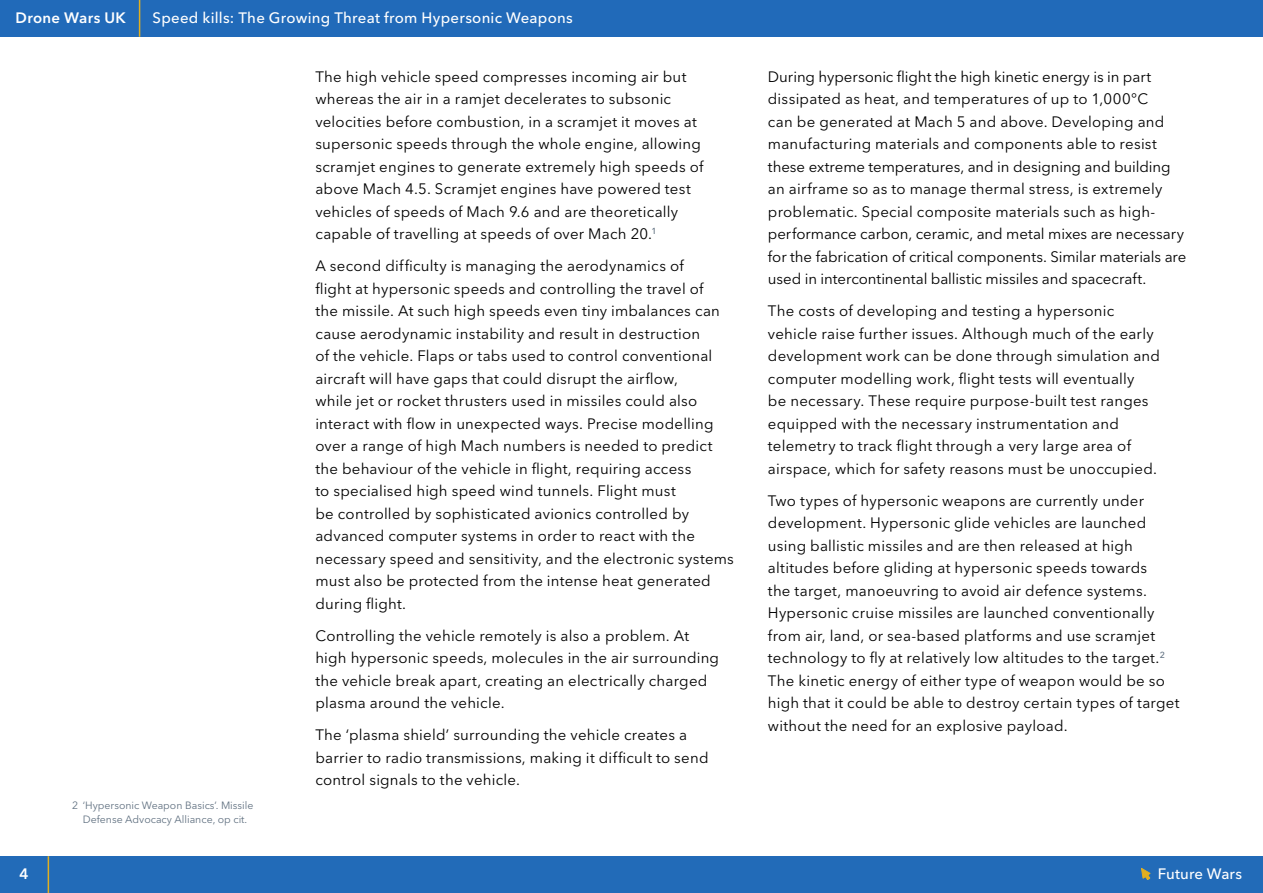
<style>
.page{position:relative;width:1263px;height:893px;background:#fff}
.page>*{position:absolute;margin:0;border:0;box-sizing:border-box;transform-origin:0 0}
.Body{font:15px/22.5px "Avenir Next LT Pro";letter-spacing:.015em;color:#000}
.t1{font:500 15px "Avenir Next LT Pro";letter-spacing:.015em;color:#fff}
.t2{font:600 15px "Avenir Next LT Pro";letter-spacing:.02em;color:#fff}
.Footnote{font:10.5px/13.5px "Avenir Next LT Pro";color:#617181;text-align:center}
</style>
<div class="page">
<div style="left:0;top:856px;width:1263px;height:37px;background:#226bb8"></div>
<div style="left:0;top:0;width:1263px;height:37px;background:#216ab9"></div>
<svg style="left:1141px;top:868px;width:10px;height:12px"></svg>
<hr style="left:48px;top:856px;width:1px;height:37px;background:#e1af20">
<hr style="left:139px;top:0;width:1px;height:37px;background:#e1af20">
<p class="t2" style="left:16px;top:9px;width:112px">Drone Wars UK</p>
<p class="t1" style="left:153px;top:9px;width:422px">Speed kills: The Growing Threat from Hypersonic Weapons</p>
<p class="Footnote" style="left:72px;top:799px;width:183px">2 ‘Hypersonic Weapon Basics’. Missile<br>Defense Advocacy Alliance, op cit.</p>
<p class="Body" style="left:315px;top:65px;width:390px">The high vehicle speed compresses incoming air but whereas the air in a ramjet decelerates to subsonic velocities before combustion, in a scramjet it moves at supersonic speeds through the whole engine, allowing scramjet engines to generate extremely high speeds of above Mach 4.5. Scramjet engines have powered test vehicles of speeds of Mach 9.6 and are theoretically capable of travelling at speeds of over Mach 20.<sup>1</sup></p>
<p class="Body" style="left:315px;top:255px;width:420px">A second difficulty is managing the aerodynamics of<br>flight at hypersonic speeds and controlling the travel of<br>the missile. At such high speeds even tiny imbalances can cause aerodynamic instability and result in destruction<br>of the vehicle. Flaps or tabs used to control conventional aircraft will have gaps that could disrupt the airflow,<br>while jet or rocket thrusters used in missiles could also interact with flow in unexpected ways. Precise modelling over a range of high Mach numbers is needed to predict the behaviour of the vehicle in flight, requiring access<br>to specialised high speed wind tunnels. Flight must<br>be controlled by sophisticated avionics controlled by advanced computer systems in order to react with the necessary speed and sensitivity, and the electronic systems must also be protected from the intense heat generated during flight.</p>
<p class="Body" style="left:315px;top:624px;width:405px">Controlling the vehicle remotely is also a problem. At high hypersonic speeds, molecules in the air surrounding the vehicle break apart, creating an electrically charged plasma around the vehicle.</p>
<p class="Body" style="left:315px;top:724px;width:395px">The ‘plasma shield’ surrounding the vehicle creates a barrier to radio transmissions, making it difficult to send control signals to the vehicle.</p>
<p class="Body" style="left:768px;top:65px;width:420px">During hypersonic flight the high kinetic energy is in part dissipated as heat, and temperatures of up to 1,000°C<br>can be generated at Mach 5 and above. Developing and manufacturing materials and components able to resist these extreme temperatures, and in designing and building an airframe so as to manage thermal stress, is extremely problematic. Special composite materials such as high&shy;performance carbon, ceramic, and metal mixes are necessary for the fabrication of critical components. Similar materials are used in intercontinental ballistic missiles and spacecraft.</p>
<p class="Body" style="left:768px;top:300px;width:394px">The costs of developing and testing a hypersonic vehicle raise further issues. Although much of the early development work can be done through simulation and computer modelling work, flight tests will eventually<br>be necessary. These require purpose-built test ranges equipped with the necessary instrumentation and telemetry to track flight through a very large area of airspace, which for safety reasons must be unoccupied.</p>
<p class="Body" style="left:768px;top:489px;width:413px">Two types of hypersonic weapons are currently under development. Hypersonic glide vehicles are launched using ballistic missiles and are then released at high altitudes before gliding at hypersonic speeds towards<br>the target, manoeuvring to avoid air defence systems.<br>Hypersonic cruise missiles are launched conventionally from air, land, or sea-based platforms and use scramjet technology to fly at relatively low altitudes to the target.<sup>2<br></sup>The kinetic energy of either type of weapon would be so high that it could be able to destroy certain types of target without the need for an explosive payload.</p>
<p class="t2" style="left:20px;top:864px;width:11px">4</p>
<p class="t1" style="left:1158px;top:864px;width:86px">Future Wars</p>
</div>
